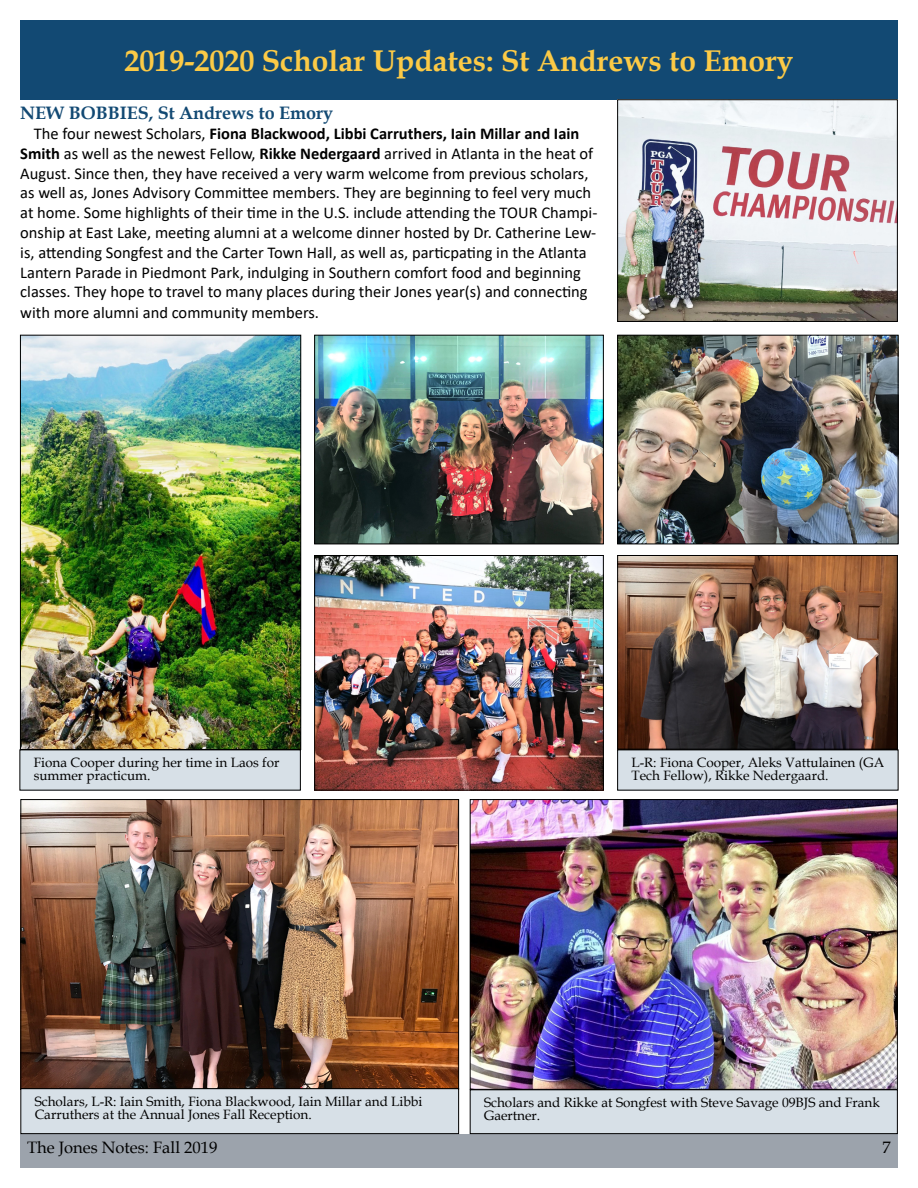
<style>
.page{position:relative;width:918px;height:1188px;background:#fff}
.page>*{position:absolute;margin:0;border:0;box-sizing:border-box;transform-origin:0 0}
.t1{font:700 30px "Book Antiqua";color:#fcca46}
.t2{font:700 18px "Book Antiqua";color:#124973}
.t3{font:16.5px/20px "Calibri";color:#000}
.t4{font:16.5px "Book Antiqua";color:#000}
.t5{font:13.5px/13.5px "Book Antiqua";color:#000}
.s1{font-weight:700}
</style>
<div class="page">
<div style="left:20px;top:20px;width:878px;height:79px;background:#124973"></div>
<div style="left:20px;top:1134px;width:878px;height:34px;background:#9ca3ac"></div>
<img style="left:316px;top:337px;width:286px;height:205px">
<div style="left:314px;top:335px;width:290px;height:209px;border:1px solid #000"></div>
<img style="left:22px;top:801px;width:435px;height:286px">
<img style="left:472px;top:801px;width:424px;height:287px">
<img style="left:619px;top:101px;width:277px;height:219px">
<div style="left:617px;top:99px;width:281px;height:223px;border:1px solid #000"></div>
<div style="left:21px;top:1089px;width:438px;height:45px;background:#d7e0e7"></div>
<div style="left:20px;top:1088px;width:439px;height:46px;border:1px solid #000"></div>
<div style="left:470px;top:1090px;width:427px;height:44px;background:#d7e0e7"></div>
<div style="left:470px;top:1089px;width:428px;height:45px;border:1px solid #000"></div>
<img style="left:619px;top:337px;width:278px;height:205px">
<div style="left:617px;top:335px;width:282px;height:209px;border:1px solid #000"></div>
<img style="left:619px;top:557px;width:277px;height:191px">
<div style="left:617px;top:555px;width:281px;height:195px;border:1px solid #000"></div>
<div style="left:618px;top:750px;width:280px;height:40px;background:#d7e0e7"></div>
<img style="left:22px;top:337px;width:277px;height:411px">
<div style="left:20px;top:335px;width:281px;height:415px;border:1px solid #000"></div>
<img style="left:316px;top:557px;width:286px;height:232px">
<div style="left:314px;top:555px;width:290px;height:236px;border:1px solid #000"></div>
<div style="left:20px;top:750px;width:280px;height:40px;background:#d7e0e7"></div>
<p class="t1" style="left:124px;top:40px;width:671px">2019-2020 Scholar Updates: St Andrews to Emory</p>
<p class="t2" style="left:20px;top:101px;width:315px">NEW BOBBIES, St Andrews to Emory</p>
<p class="t3" style="left:20px;top:123px;width:579px;text-indent:14px">The four newest Scholars, <span class="s1">Fiona Blackwood, Libbi Carruthers, Iain Millar and Iain Smith</span> as well as the newest Fellow, <span class="s1">Rikke Nedergaard</span> arrived in Atlanta in the heat of August. Since then, they have received a very warm welcome from previous scholars, as well as, Jones Advisory Committee members. They are beginning to feel very much at home. Some highlights of their time in the U.S. include attending the TOUR Champi&shy;onship at East Lake, meeting alumni at a welcome dinner hosted by Dr. Catherine Lew&shy;is, attending Songfest and the Carter Town Hall, as well as, particpating in the Atlanta Lantern Parade in Piedmont Park, indulging in Southern comfort food and beginning classes. They hope to travel to many places during their Jones year(s) and connecting with more alumni and community members.</p>
<p class="t5" style="left:34px;top:755px;width:247px">Fiona Cooper during her time in Laos for summer practicum.</p>
<p class="t5" style="left:632px;top:755px;width:254px">L-R: Fiona Cooper, Aleks Vattulainen (GA<br>Tech Fellow), Rikke Nedergaard.</p>
<p class="t5" style="left:35px;top:1094px;width:389px">Scholars, L-R: Iain Smith, Fiona Blackwood, Iain Millar and Libbi<br>Carruthers at the Annual Jones Fall Reception.</p>
<p class="t5" style="left:484px;top:1095px;width:397px">Scholars and Rikke at Songfest with Steve Savage 09BJS and Frank<br>Gaertner.</p>
<p class="t4" style="left:27px;top:1136px;width:192px">The Jones Notes: Fall 2019</p>
<p class="t4" style="left:882px;top:1136px;width:10px">7</p>
</div>
